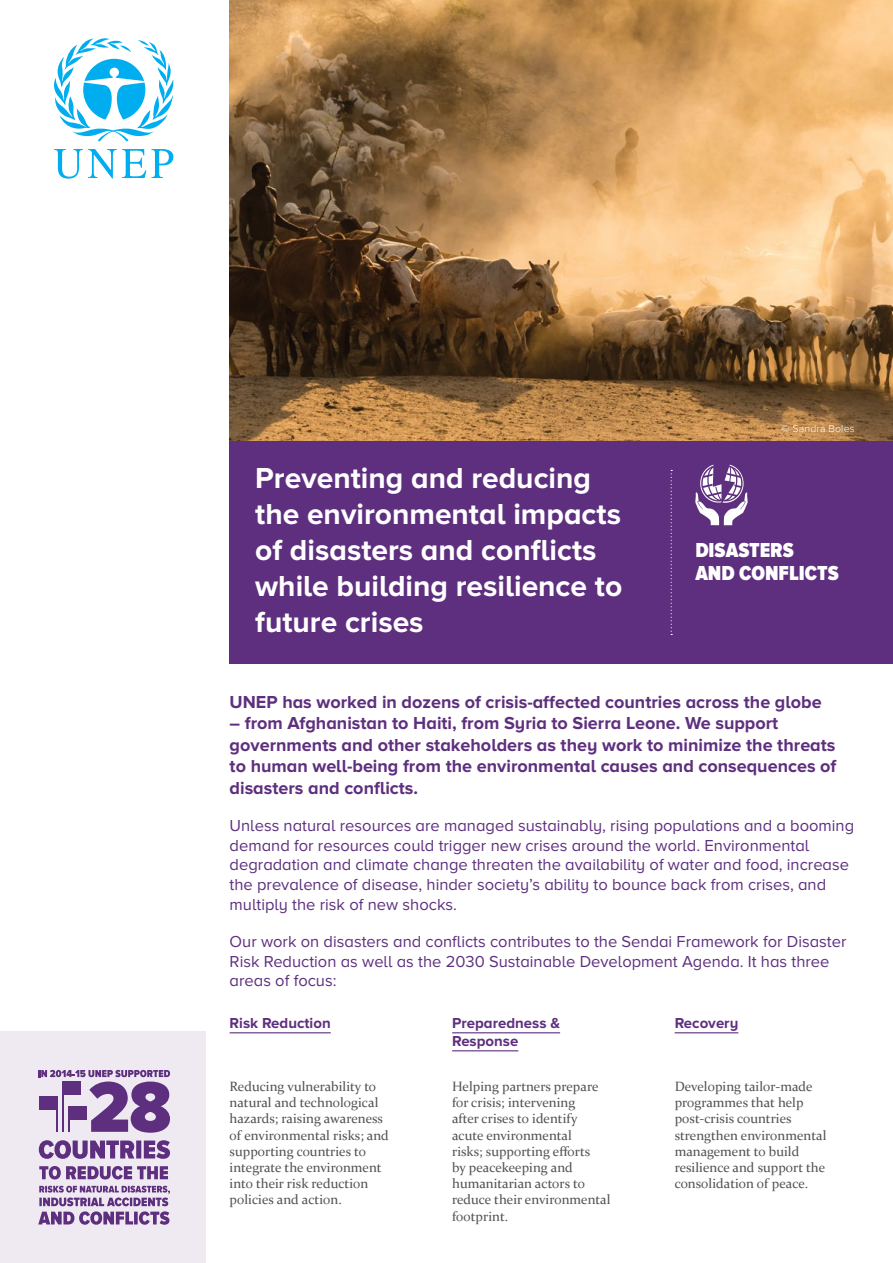
<style>
.page{position:relative;width:893px;height:1263px;background:#fff}
.page>*{position:absolute;margin:0;border:0;box-sizing:border-box;transform-origin:0 0}
.t1{font:700 30px/36px "Proxima Nova A";color:#fff}
.t2{font:900 21px/22.5px "Proxima Nova A Cond";color:#fff}
.t3{font:700 18px/21.6px "Proxima Nova A";color:#5e2f7e}
.t4{font:16.5px/19.8px "Proxima Nova A";color:#5e2f7e}
.t5{font:700 15px/18px "Proxima Nova A";color:#5e2f7e}
.t6{font:13.5px/16.2px "Constantia";color:#535152}
.t7{font:300 10.5px "Proxima Nova";letter-spacing:.02em;color:#fff}
</style>
<div class="page">
<img style="left:230px;top:0;width:663px;height:441px">
<div style="left:230px;top:441px;width:663px;height:222px;background:#5e2f7e"></div>
<svg style="left:671px;top:470px;width:1px;height:165px"></svg>
<svg style="left:54px;top:38px;width:120px;height:104px"></svg>
<svg style="left:54px;top:149px;width:119px;height:30px"></svg>
<hr style="left:230px;top:1032px;width:101px;height:1px;background:#5e2f7e">
<hr style="left:452px;top:1032px;width:108px;height:1px;background:#5e2f7e">
<hr style="left:452px;top:1050px;width:66px;height:1px;background:#5e2f7e">
<hr style="left:675px;top:1032px;width:63px;height:1px;background:#5e2f7e">
<div style="left:0;top:1031px;width:206px;height:232px;background:#efeaf2"></div>
<svg style="left:695px;top:465px;width:53px;height:60px"></svg>
<svg style="left:38px;top:1070px;width:132px;height:63px"></svg>
<div style="left:62px;top:1081px;width:19px;height:14px;background:#5e2f7e"></div>
<hr style="left:62px;top:1094px;width:2px;height:37px;background:#5e2f7e">
<svg style="left:39px;top:1140px;width:131px;height:19px"></svg>
<svg style="left:39px;top:1166px;width:129px;height:13px"></svg>
<svg style="left:38px;top:1186px;width:132px;height:39px"></svg>
<h1 class="t1" style="left:255px;top:460px;width:369px">Preventing and reducing the environmental impacts of disasters and conflicts while building resilience to future crises</h1>
<p class="t7" style="left:782px;top:423px;width:75px">© Sandra Boles</p>
<h2 class="t2" style="left:695px;top:539px;width:145px">DISASTERS<br>AND CONFLICTS</h2>
<h3 class="t3" style="left:230px;top:690px;width:594px">UNEP has worked in dozens of crisis-affected countries across the globe</h3>
<h3 class="t3" style="left:230px;top:712px;width:608px">– from Afghanistan to Haiti, from Syria to Sierra Leone. We support governments and other stakeholders as they work to minimize the threats to human well-being from the environmental causes and consequences of disasters and conflicts.</h3>
<p class="t4" style="left:230px;top:815px;width:626px">Unless natural resources are managed sustainably, rising populations and a booming demand for resources could trigger new crises around the world. Environmental degradation and climate change threaten the availability of water and food, increase the prevalence of disease, hinder society’s ability to bounce back from crises, and multiply the risk of new shocks.</p>
<p class="t4" style="left:230px;top:931px;width:618px">Our work on disasters and conflicts contributes to the Sendai Framework for Disaster<br>Risk Reduction as well as the 2030 Sustainable Development Agenda. It has three areas of focus:</p>
<p class="t5" style="left:230px;top:1014px;width:103px">Risk Reduction</p>
<p class="t5" style="left:452px;top:1014px;width:109px">Preparedness &amp;<br>Response</p>
<p class="t5" style="left:675px;top:1014px;width:65px">Recovery</p>
<p class="t6" style="left:230px;top:1077px;width:161px">Reducing vulnerability to natural and technological hazards; raising awareness of environmental risks; and supporting countries to integrate the environment into their risk reduction policies and action.</p>
<p class="t6" style="left:452px;top:1077px;width:160px">Helping partners prepare for crisis; intervening<br>after crises to identify acute environmental<br>risks; supporting efforts<br>by peacekeeping and humanitarian actors to reduce their environmental footprint.</p>
<p class="t6" style="left:675px;top:1077px;width:153px">Developing tailor-made programmes that help post-crisis countries strengthen environmental management to build resilience and support the consolidation of peace.</p>
</div>
